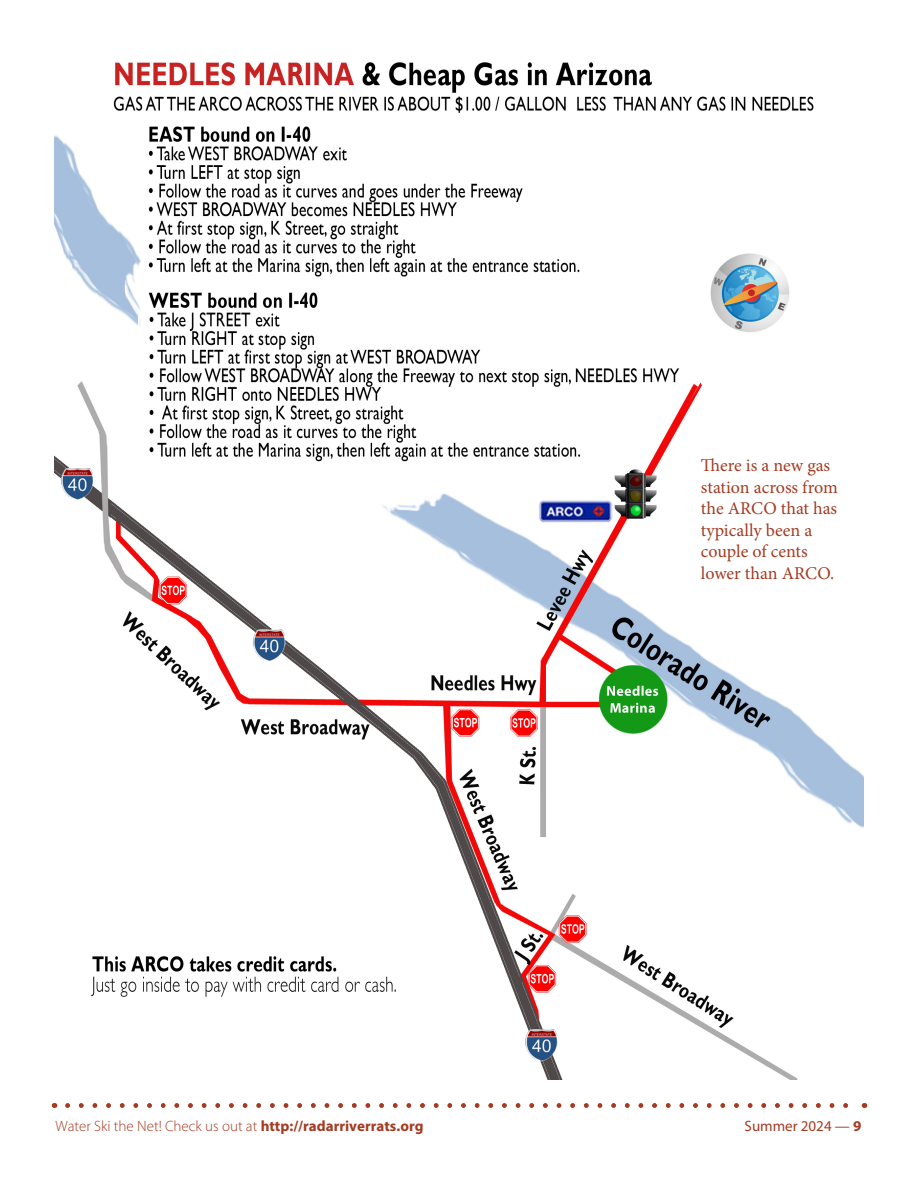
<style>
.page{position:relative;width:918px;height:1188px;background:#fff}
.page>*{position:absolute;margin:0;border:0;box-sizing:border-box;transform-origin:0 0}
.t1{font:18px/21.6px "Minion Pro";color:#a43b22}
.t2{font:300 15px "Myriad Pro";color:#a43b22}
.t3{font:15px "Myriad Pro";color:#a43b22}
.s1{font-weight:700}
</style>
<div class="page">
<svg style="left:68px;top:1103px;width:780px;height:5px"></svg>
<img style="left:54px;top:62px;width:810px;height:1018px">
<p class="t1" style="left:701px;top:455px;width:138px">There is a new gas station across from the ARCO that has typically been a couple of cents lower than ARCO.</p>
<p class="t2" style="left:56px;top:1117px;width:370px">Water Ski the Net! Check us out at <span class="s1">http://radarriverrats.org</span></p>
<p class="t3" style="left:745px;top:1118px;width:118px">Summer 2024 — <span class="s1">9</span></p>
</div>
